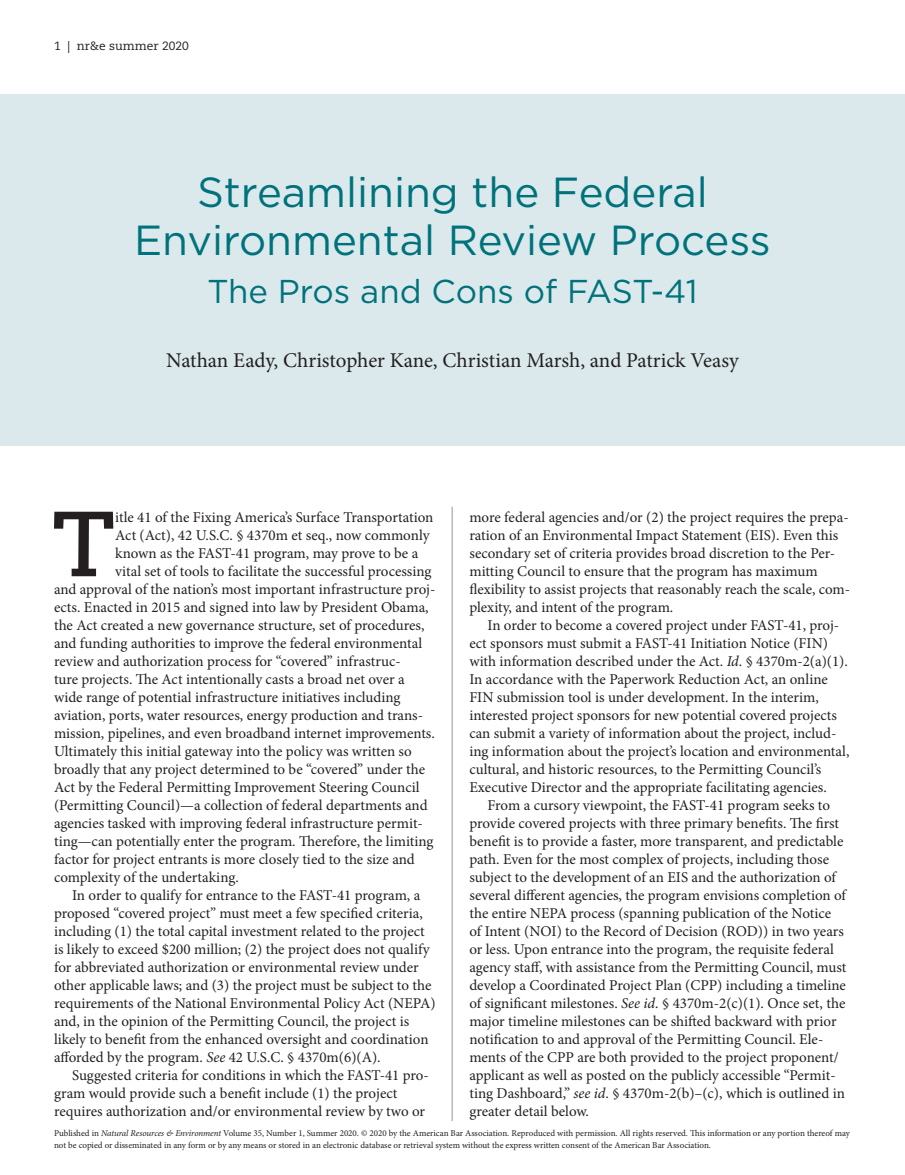
<style>
.page{position:relative;width:905px;height:1175px;background:#fff}
.page>*{position:absolute;margin:0;border:0;box-sizing:border-box;transform-origin:0 0}
.body-dropcap_pbody{font:700 92.1px "Caecilia LT Std";color:#231f20}
.feature_title{font:42px/48px "Gotham";color:#00727c;text-align:center}
.feature_subtitle{font:33px "Gotham";color:#00727c}
.byline_author{font:21px "Minion Pro";letter-spacing:-.005em;color:#231f20}
.body_pbody{font:15px/18px "Minion Pro";color:#231f20}
.body-dropcap_pbody-2{font:15px "Minion Pro";color:#231f20}
.t1{font:12px "Caecilia LT Std";color:#231f20}
.t2{font:9px/12px "Minion Pro";color:#231f20}
.s1{font-style:italic}
</style>
<div class="page">
<div style="left:0;top:94px;width:905px;height:352px;background:#dbe9ec"></div>
<hr style="left:452px;top:507px;width:1px;height:614px;background:#939598">
<p class="t1" style="left:54px;top:39px;width:136px">1 | nr&amp;e summer 2020</p>
<p class="feature_title" style="left:134px;top:167px;width:638px">Streamlining the Federal<br>Environmental Review Process</p>
<p class="feature_subtitle" style="left:207px;top:270px;width:492px">The Pros and Cons of FAST-41</p>
<p class="byline_author" style="left:166px;top:346px;width:574px">Nathan Eady, Christopher Kane, Christian Marsh, and Patrick Veasy</p>
<p class="body-dropcap_pbody" style="left:52px;top:490px;width:65px">T</p>
<p class="body-dropcap_pbody-2" style="left:115px;top:507px;width:320px">itle 41 of the Fixing America’s Surface Transportation</p>
<p class="body-dropcap_pbody-2" style="left:115px;top:525px;width:316px">Act (Act), 42 U.S.C. § 4370m et seq., now commonly</p>
<p class="body-dropcap_pbody-2" style="left:115px;top:543px;width:304px">known as the FAST-41 program, may prove to be a</p>
<p class="body-dropcap_pbody-2" style="left:115px;top:561px;width:318px">vital set of tools to facilitate the successful processing</p>
<p class="body-dropcap_pbody-2" style="left:54px;top:579px;width:383px">and approval of the nation’s most important infrastructure proj-</p>
<p class="body-dropcap_pbody-2" style="left:54px;top:597px;width:376px">ects. Enacted in 2015 and signed into law by President Obama,</p>
<p class="body-dropcap_pbody-2" style="left:54px;top:615px;width:372px">the Act created a new governance structure, set of procedures,</p>
<p class="body-dropcap_pbody-2" style="left:54px;top:633px;width:370px">and funding authorities to improve the federal environmental</p>
<p class="body-dropcap_pbody-2" style="left:54px;top:651px;width:348px">review and authorization process for “covered” infrastruc-</p>
<p class="body-dropcap_pbody-2" style="left:54px;top:669px;width:352px">ture projects. The Act intentionally casts a broad net over a</p>
<p class="body-dropcap_pbody-2" style="left:54px;top:687px;width:348px">wide range of potential infrastructure initiatives including</p>
<p class="body-dropcap_pbody-2" style="left:54px;top:705px;width:370px">aviation, ports, water resources, energy production and trans-</p>
<p class="body-dropcap_pbody-2" style="left:54px;top:723px;width:382px">mission, pipelines, and even broadband internet improvements.</p>
<p class="body-dropcap_pbody-2" style="left:54px;top:741px;width:359px">Ultimately this initial gateway into the policy was written so</p>
<p class="body-dropcap_pbody-2" style="left:54px;top:759px;width:372px">broadly that any project determined to be “covered” under the</p>
<p class="body-dropcap_pbody-2" style="left:54px;top:777px;width:367px">Act by the Federal Permitting Improvement Steering Council</p>
<p class="body-dropcap_pbody-2" style="left:54px;top:795px;width:375px">(Permitting Council)—a collection of federal departments and</p>
<p class="body-dropcap_pbody-2" style="left:54px;top:813px;width:370px">agencies tasked with improving federal infrastructure permit-</p>
<p class="body-dropcap_pbody-2" style="left:54px;top:831px;width:381px">ting—can potentially enter the program. Therefore, the limiting</p>
<p class="body-dropcap_pbody-2" style="left:54px;top:849px;width:362px">factor for project entrants is more closely tied to the size and</p>
<p class="body-dropcap_pbody-2" style="left:54px;top:867px;width:186px">complexity of the undertaking.</p>
<p class="body_pbody" style="left:54px;top:886px;width:383px;text-indent:18px">In order to qualify for entrance to the FAST-41 program, a proposed “covered project” must meet a few specified criteria, including (1) the total capital investment related to the project is likely to exceed $200 million; (2) the project does not qualify for abbreviated authorization or environmental review under other applicable laws; and (3) the project must be subject to the requirements of the National Environmental Policy Act (NEPA) and, in the opinion of the Permitting Council, the project is likely to benefit from the enhanced oversight and coordination afforded by the program. <span class="s1">See</span> 42 U.S.C. § 4370m(6)(A).</p>
<p class="body_pbody" style="left:54px;top:1066px;width:376px;text-indent:18px">Suggested criteria for conditions in which the FAST-41 pro&shy;gram would provide such a benefit include (1) the project requires authorization and/or environmental review by two or</p>
<p class="body_pbody" style="left:469px;top:508px;width:382px">more federal agencies and/or (2) the project requires the prepa&shy;ration of an Environmental Impact Statement (EIS). Even this secondary set of criteria provides broad discretion to the Per&shy;mitting Council to ensure that the program has maximum flexibility to assist projects that reasonably reach the scale, com&shy;plexity, and intent of the program.</p>
<p class="body_pbody" style="left:469px;top:616px;width:381px;text-indent:18px">In order to become a covered project under FAST-41, proj&shy;ect sponsors must submit a FAST-41 Initiation Notice (FIN) with information described under the Act. <span class="s1">Id</span>. § 4370m-2(a)(1).<br>In accordance with the Paperwork Reduction Act, an online FIN submission tool is under development. In the interim, interested project sponsors for new potential covered projects can submit a variety of information about the project, includ&shy;ing information about the project’s location and environmental, cultural, and historic resources, to the Permitting Council’s Executive Director and the appropriate facilitating agencies.</p>
<p class="body_pbody" style="left:469px;top:796px;width:378px;text-indent:18px">From a cursory viewpoint, the FAST-41 program seeks to provide covered projects with three primary benefits. The first benefit is to provide a faster, more transparent, and predictable path. Even for the most complex of projects, including those subject to the development of an EIS and the authorization of several different agencies, the program envisions completion of the entire NEPA process (spanning publication of the Notice of Intent (NOI) to the Record of Decision (ROD)) in two years or less. Upon entrance into the program, the requisite federal agency staff, with assistance from the Permitting Council, must develop a Coordinated Project Plan (CPP) including a timeline of significant milestones. <span class="s1">See id</span>. § 4370m-2(c)(1). Once set, the major timeline milestones can be shifted backward with prior notification to and approval of the Permitting Council. Ele&shy;ments of the CPP are both provided to the project proponent/ applicant as well as posted on the publicly accessible “Permit&shy;ting Dashboard,” <span class="s1">see id</span>. § 4370m-2(b)–(c), which is outlined in greater detail below.</p>
<p class="t2" style="left:54px;top:1127px;width:797px">Published in <span class="s1">Natural Resources &amp; Environment</span> Volume 35, Number 1, Summer 2020. © 2020 by the American Bar Association. Reproduced with permission. All rights reserved. This information or any portion thereof may not be copied or disseminated in any form or by any means or stored in an electronic database or retrieval system without the express written consent of the American Bar Association.</p>
</div>
